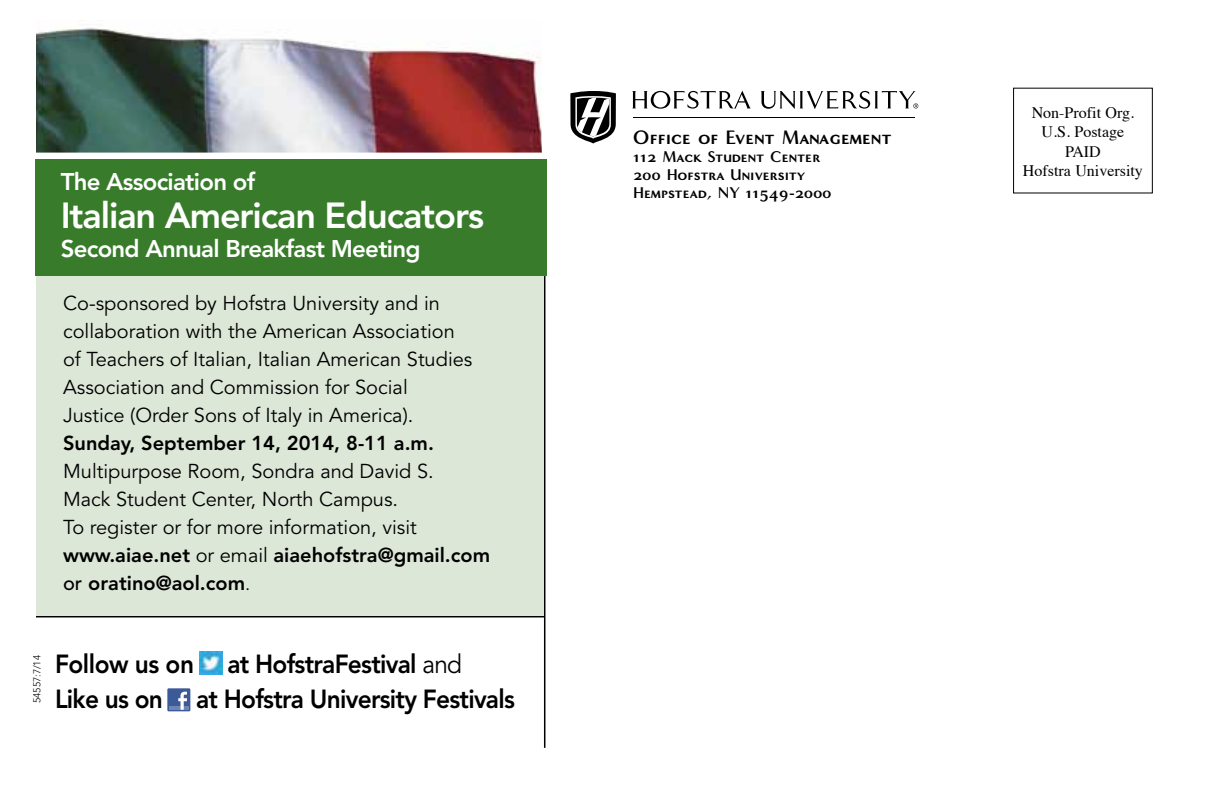
<style>
.page{position:relative;width:1228px;height:791px;background:#fff}
.page>*{position:absolute;margin:0;border:0;box-sizing:border-box;transform-origin:0 0}
.t1{font:800 36px "Avenir";letter-spacing:-.03em;color:#fff}
.t2{font:800 26px "Avenir";letter-spacing:-.03em;color:#000;scale:.94 1}
.t3{font:800 24px "Avenir";letter-spacing:-.03em;color:#fff}
.t4{font:20px/28px "Avenir";color:#000}
.t5{font:800 20px "Avenir";color:#000}
.t6{font:20px "Minerva Modern Bold SC";letter-spacing:-.02em;color:#000}
.t7{font:16px/18px "Minerva Modern Bold SC";color:#000}
.t8{font:16px/19.2px "Times";color:#000;text-align:center}
.t9{font:300 10px "Avenir";color:#000}
.s1{font-weight:800}
.s2{font-weight:500}
.s3{font-weight:300}
.s4{font-weight:400}
</style>
<div class="page">
<img style="left:200px;top:651px;width:23px;height:23px">
<div style="left:167px;top:688px;width:23px;height:23px;background:#3c5a98"></div>
<hr style="left:169px;top:706px;width:20px;height:3px;background:#6d85b3">
<svg style="left:178px;top:691px;width:9px;height:18px"></svg>
<hr style="left:632px;top:117px;width:282px;height:1px;background:#000">
<svg style="left:570px;top:91px;width:46px;height:53px"></svg>
<svg style="left:632px;top:91px;width:286px;height:18px"></svg>
<img style="left:36px;top:28px;width:505px;height:124px">
<hr style="left:544px;top:163px;width:1px;height:584px;background:#000">
<hr style="left:36px;top:616px;width:508px;height:1px;background:#000">
<div style="left:36px;top:251px;width:508px;height:365px;background:#dde7d8"></div>
<div style="left:35px;top:159px;width:511px;height:117px;background:#387c2b"></div>
<p class="t3" style="left:61px;top:168px;width:196px">The Association of</p>
<h1 class="t1" style="left:61px;top:194px;width:425px">Italian American Educators</h1>
<p class="t3" style="left:61px;top:234px;width:361px">Second Annual Breakfast Meeting</p>
<p class="t4" style="left:63px;top:289px;width:411px">co-sponsored by Hofstra University and in collaboration with the American Association of Teachers of Italian, Italian American Studies Association and Commission for Social Justice (Order Sons of Italy in America).</p>
<p class="t5" style="left:63px;top:431px;width:372px">Sunday, September 14, 2014, 8-11 a.m.</p>
<p class="t4" style="left:63px;top:457px;width:428px">Multipurpose Room, Sondra and David S.<br>Mack Student Center, North Campus.<br>To register or for more information, visit <span class="s1">www.aiae.net</span> or email <span class="s1">aiaehofstra@gmail.com </span><span class="s2">or</span> <span class="s1">oratino@aol.com</span><span class="s3">.</span></p>
<p class="t9" style="left:31px;top:703px;width:49px;rotate:-90deg">54557:7/14</p>
<h2 class="t2" style="left:55px;top:648px;width:149px">Follow us on</h2>
<h2 class="t2" style="left:227px;top:648px;width:251px">at HofstraFestival <span class="s4">and</span></h2>
<h2 class="t2" style="left:55px;top:683px;width:116px">Like us on</h2>
<h2 class="t2" style="left:196px;top:683px;width:340px">at Hofstra University Festivals</h2>
<p class="t6" style="left:633px;top:125px;width:260px">Office of Event Management</p>
<p class="t7" style="left:633px;top:147px;width:200px">112 Mack Student Center<br>200 Hofstra University<br>Hempstead, NY 11549-2000</p>
<p class="t8" style="left:1022px;top:102px;width:121px">Non-Profit Org.<br>U.S. Postage<br>PAID<br>Hofstra University</p>
</div>
